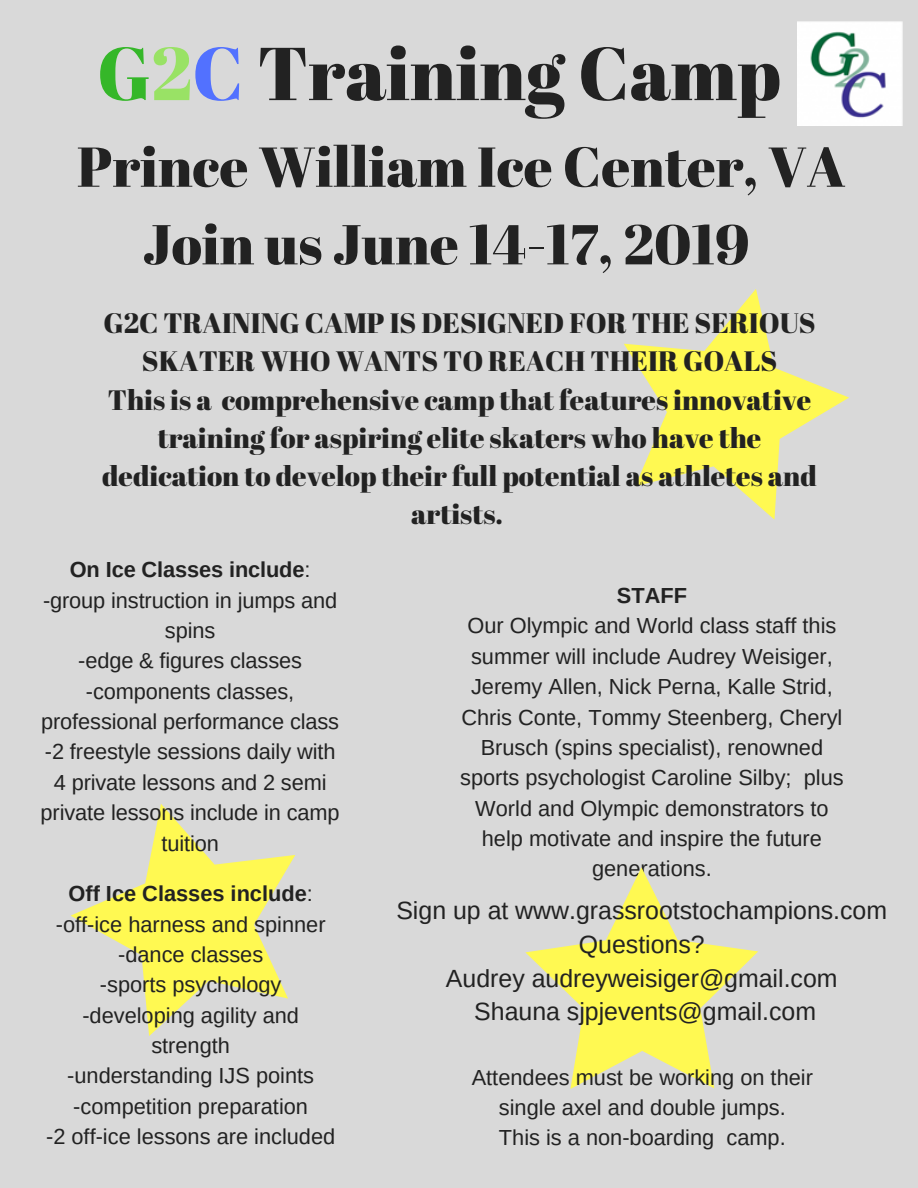
<style>
.page{position:relative;width:918px;height:1188px;background:#d9d9d9}
.page>*{position:absolute;margin:0;border:0;box-sizing:border-box;transform-origin:0 0}
.t1{font:74.7px "Abril Fatface";color:#222}
.t2{font:55.95px/77.7px "Abril Fatface";color:#222;text-align:center}
.t3{font:28.05px/38.2px "Abril Fatface";color:#222;text-align:center}
.t4{font:24.9px/33.8px "Arimo";color:#222;text-align:center}
.t5{font:21.75px/30.3px "Arimo";color:#222;text-align:center}
.t6{font:700 21.75px "Arimo";color:#222}
.s1{color:#35b729}
.s2{color:#99e265}
.s3{color:#5271ff}
.s4{font-weight:700}
</style>
<div class="page">
<svg style="left:624px;top:289px;width:225px;height:231px"></svg>
<svg style="left:71px;top:804px;width:224px;height:232px"></svg>
<svg style="left:525px;top:867px;width:233px;height:222px"></svg>
<img style="left:798px;top:21px;width:104px;height:105px">
<h1 class="t1" style="left:97px;top:21px;width:685px"><span class="s1">G</span><span class="s2">2</span><span class="s3">C</span> Training Camp</h1>
<h2 class="t2" style="left:77px;top:126px;width:770px">Prince William Ice Center, VA<br>Join us June 14-17, 2019</h2>
<p class="t3" style="left:102px;top:303px;width:716px">G2C TRAINING CAMP IS DESIGNED FOR THE SERIOUS SKATER WHO WANTS TO REACH THEIR GOALS<br>This is a comprehensive camp that features innovative training for aspiring elite skaters who have the dedication to develop their full potential as athletes and artists.</p>
<p class="t5" style="left:41px;top:554px;width:301px"><span class="s4">On Ice Classes include</span>: -group instruction in jumps and spins<br>-edge &amp; figures classes -components classes, professional performance class -2 freestyle sessions daily with<br>4 private lessons and 2 semi private lessons include in camp tuition</p>
<p class="t5" style="left:46px;top:878px;width:291px"><span class="s4">Off Ice Classes include</span>: -off-ice harness and spinner -dance classes<br>-sports psychology -developing agility and strength<br>-understanding IJS points -competition preparation<br>-2 off-ice lessons are included</p>
<p class="t6" style="left:617px;top:583px;width:72px">STAFF</p>
<p class="t5" style="left:460px;top:611px;width:385px">Our Olympic and World class staff this summer will include Audrey Weisiger, Jeremy Allen, Nick Perna, Kalle Strid, Chris Conte, Tommy Steenberg, Cheryl Brusch (spins specialist), renowned sports psychologist Caroline Silby; plus World and Olympic demonstrators to help motivate and inspire the future generations.</p>
<p class="t4" style="left:396px;top:894px;width:492px">Sign up at www.grassrootstochampions.com<br>Questions?<br>Audrey audreyweisiger@gmail.com<br>Shauna sjpjevents@gmail.com</p>
<p class="t5" style="left:472px;top:1062px;width:343px">Attendees must be working on their single axel and double jumps.<br>This is a non-boarding camp.</p>
</div>
